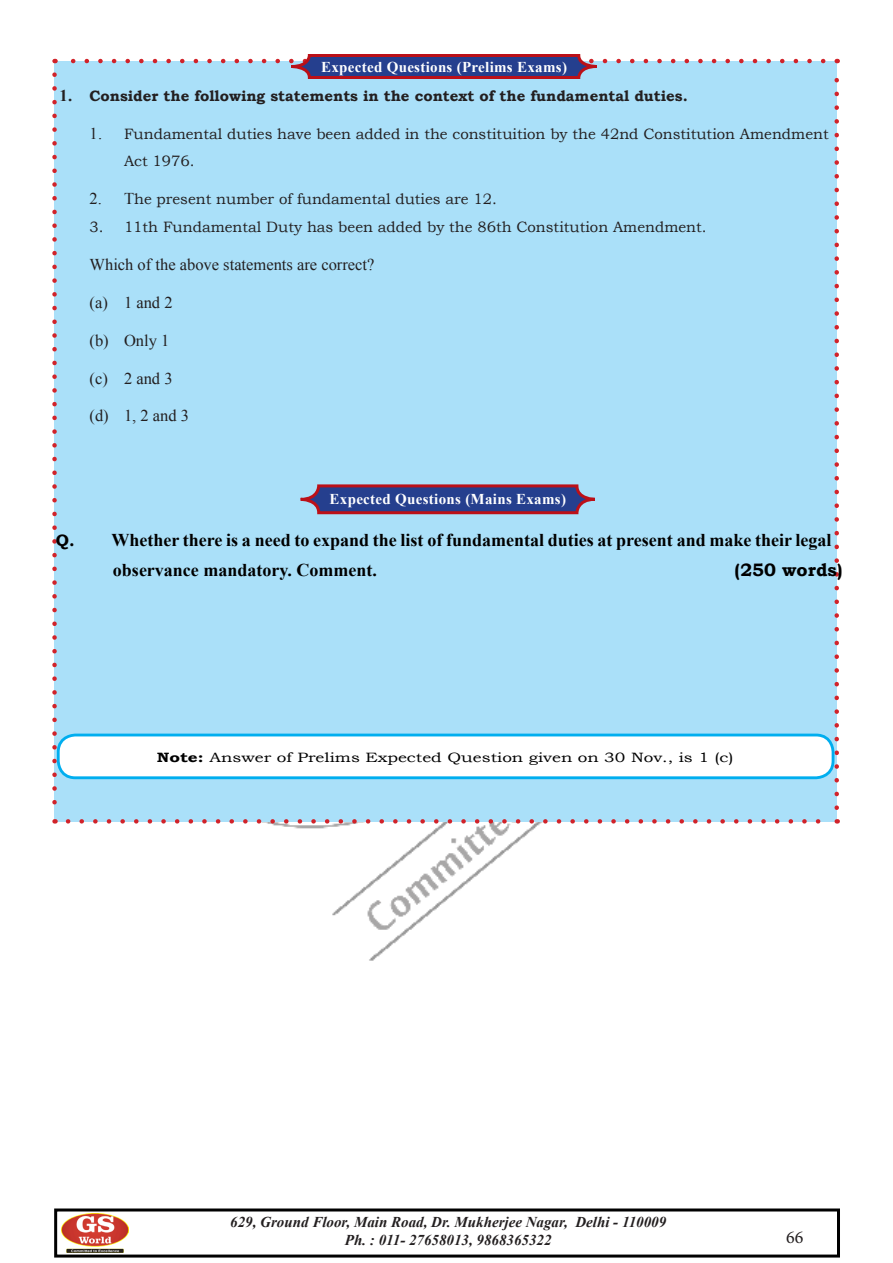
<style>
.page{position:relative;width:893px;height:1263px;background:#fff}
.page>*{position:absolute;margin:0;border:0;box-sizing:border-box;transform-origin:0 0}
.tab{font:700 18px/30px "Times New Roman";color:#000}
.tab-2{font:700 18px "Bookman Old Style";color:#000}
.t1{font:18px "Minion Pro";color:#231f20}
.Eng_Que{font:16.5px "Times New Roman";color:#231f20}
.Eng_Que-2{font:15px/27px "Bookman Old Style";color:#231f20}
.t2{font:italic 700 15px/18px "Times New Roman";color:#231f20;text-align:center}
.Eng_Que-3{font:700 15px "Bookman Old Style";color:#231f20}
.t3{font:700 15px "Times New Roman";letter-spacing:.02em;color:#fff}
.t4{font:13.5px "Bookman Old Style";color:#000;scale:1.27 1}
.s1{font-family:"Times New Roman";font-size:16.5px}
.s2{font-family:"Bookman Old Style";font-size:16.5px}
.s3{font-weight:700}
</style>
<div class="page">
<div style="left:54px;top:1208px;width:786px;height:49px;border:3px solid #000"></div>
<img style="left:272px;top:824px;width:268px;height:137px">
<img style="left:62px;top:1213px;width:66px;height:39px">
<div style="left:52px;top:54px;width:787px;height:770px;background:#aae0f9"></div>
<div style="left:58px;top:735px;width:775px;height:43px;background:#fff;border-radius:17px"></div>
<div style="left:57px;top:734px;width:777px;height:45px;border:3px solid #00aeef;border-radius:17px"></div>
<p class="t3" style="left:321px;top:56px;width:247px">Expected Questions (Prelims Exams)</p>
<p class="Eng_Que-3" style="left:60px;top:85px;width:630px"><span class="s1">1.</span> Consider the following statements in the context of the fundamental duties.</p>
<p class="Eng_Que-2" style="left:124px;top:120px;width:706px;text-indent:-35px"><span class="s1">1.</span> Fundamental duties have been added in the constituition by the 42nd Constitution Amendment<br>Act 1976.</p>
<p class="Eng_Que-2" style="left:90px;top:185px;width:409px"><span class="s1">2. T</span>he present number of fundamental duties are 12.</p>
<p class="Eng_Que-2" style="left:90px;top:214px;width:619px">3. 11th Fundamental Duty has been added by the 86th Constitution Amendment.</p>
<p class="Eng_Que" style="left:90px;top:254px;width:286px">Which of the above statements are correct?</p>
<p class="Eng_Que" style="left:90px;top:291px;width:85px">(a) 1 and 2</p>
<p class="Eng_Que" style="left:90px;top:329px;width:81px">(b) Only 1</p>
<p class="Eng_Que" style="left:90px;top:367px;width:85px">(c) 2 and 3</p>
<p class="Eng_Que" style="left:90px;top:405px;width:101px">(d) 1, 2 and 3</p>
<p class="t3" style="left:330px;top:489px;width:238px">Expected Questions (Mains Exams)</p>
<p class="tab" style="left:113px;top:524px;width:720px;text-indent:-57px"><span class="s2">Q.</span> Whether there is a need to expand the list of fundamental duties at present and make their legal observance mandatory. Comment.</p>
<p class="tab-2" style="left:735px;top:557px;width:109px">(250 words)</p>
<p class="t4" style="left:157px;top:748px;width:456px"><span class="s3">Note:</span> Answer of Prelims Expected Question given on 30 Nov., is 1 (c)</p>
<p class="t2" style="left:230px;top:1212px;width:437px">629, Ground Floor, Main Road, Dr. Mukherjee Nagar, Delhi - 110009<br>Ph. : 011- 27658013, 9868365322</p>
<p class="t1" style="left:786px;top:1225px;width:19px">66</p>
</div>
